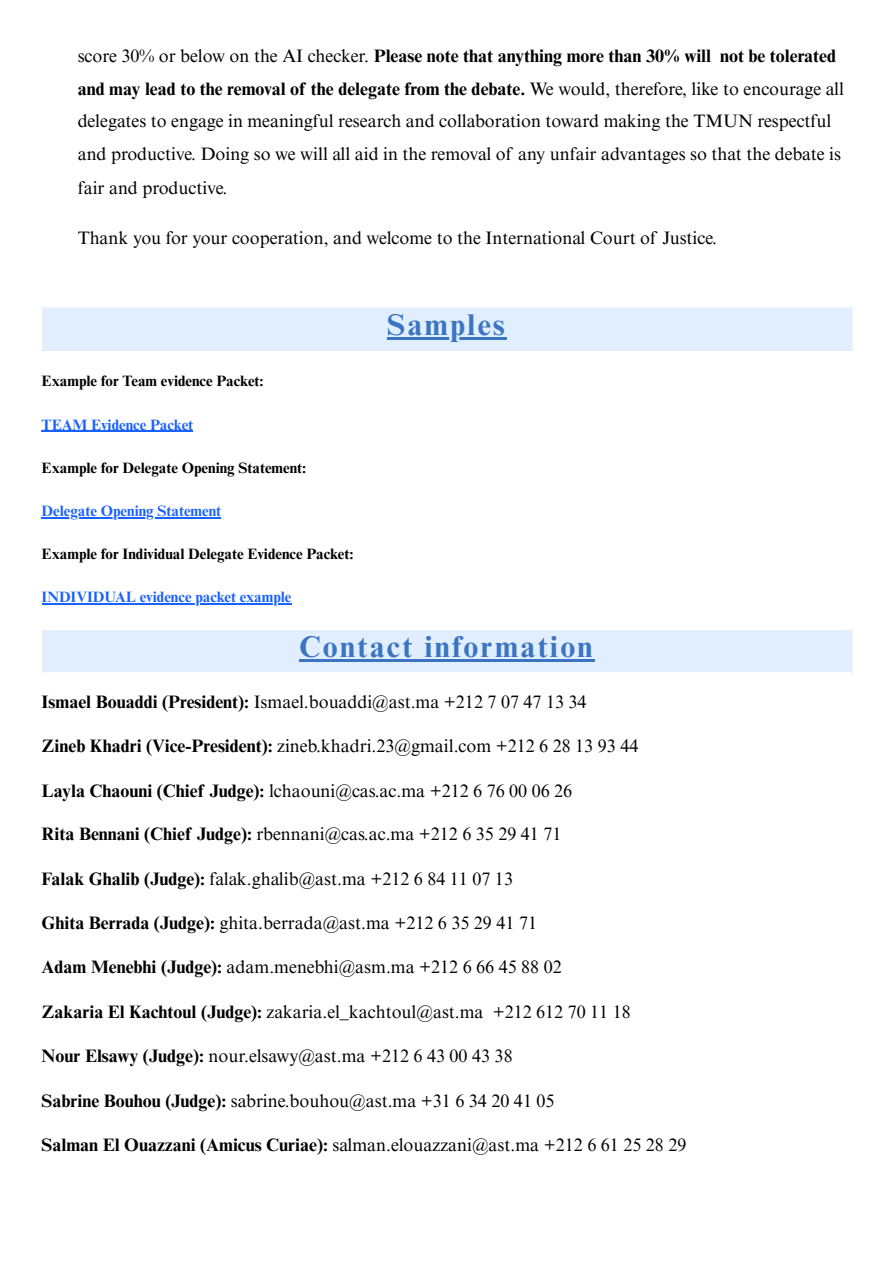
<style>
.page{position:relative;width:894px;height:1263px;background:#fff}
.page>*{position:absolute;margin:0;border:0;box-sizing:border-box;transform-origin:0 0}
.t1{font:700 30px "Times NRMT Pro";letter-spacing:.075em;color:#3b75c2}
.t2{font:18px/32.8px "Times NRMT Pro";color:#000}
.t3{font:700 15px "Times NRMT Pro";color:#000}
.t4{font:700 15px "Times NRMT Pro";color:#1a62ff}
.s1{font-weight:700}
</style>
<div class="page">
<hr style="left:42px;top:431px;width:151px;height:1px;background:#1a62ff">
<hr style="left:42px;top:518px;width:179px;height:1px;background:#1a62ff">
<hr style="left:42px;top:603px;width:249px;height:1px;background:#1a62ff">
<div style="left:42px;top:307px;width:809px;height:44px;background:#e0eeff"></div>
<hr style="left:387px;top:338px;width:120px;height:2px;background:#3b75c2">
<hr style="left:42px;top:308px;width:1px;height:42px;background:#fff">
<hr style="left:850px;top:308px;width:2px;height:42px;background:#fff">
<hr style="left:42px;top:307px;width:810px;height:1px;background:#fff">
<hr style="left:42px;top:350px;width:810px;height:1px;background:#fff">
<div style="left:42px;top:629px;width:809px;height:44px;background:#e0eeff"></div>
<hr style="left:299px;top:659px;width:295px;height:3px;background:#3b75c2">
<hr style="left:42px;top:630px;width:1px;height:42px;background:#fff">
<hr style="left:850px;top:630px;width:2px;height:42px;background:#fff">
<hr style="left:42px;top:629px;width:810px;height:1px;background:#fff">
<hr style="left:42px;top:672px;width:810px;height:1px;background:#fff">
<p class="t2" style="left:78px;top:42px;width:767px">score 30% or below on the AI checker. <span class="s1">Please note that anything more than 30% will not be tolerated and may lead to the removal of the delegate from the debate.</span> We would, therefore, like to encourage all delegates to engage in meaningful research and collaboration toward making the TMUN respectful and productive. Doing so we will all aid in the removal of any unfair advantages so that the debate is fair and productive.</p>
<p class="t2" style="left:78px;top:224px;width:640px">Thank you for your cooperation, and welcome to the International Court of Justice.</p>
<p class="t3" style="left:42px;top:375px;width:223px">Example for Team evidence Packet:</p>
<p class="t4" style="left:42px;top:419px;width:153px">TEAM Evidence Packet</p>
<p class="t3" style="left:42px;top:462px;width:266px">Example for Delegate Opening Statement:</p>
<p class="t4" style="left:42px;top:506px;width:181px">Delegate Opening Statement</p>
<p class="t3" style="left:42px;top:548px;width:313px">Example for Individual Delegate Evidence Packet:</p>
<p class="t4" style="left:42px;top:591px;width:251px">INDIVIDUAL evidence packet example</p>
<p class="t1" style="left:387px;top:314px;width:119px">Samples</p>
<p class="t1" style="left:299px;top:635px;width:295px">Contact information</p>
<p class="t2" style="left:42px;top:687px;width:546px"><span class="s1">Ismael Bouaddi (President):</span> Ismael.bouaddi@ast.ma +212 7 07 47 13 34</p>
<p class="t2" style="left:42px;top:731px;width:598px"><span class="s1">Zineb Khadri (Vice-President):</span> zineb.khadri.23@gmail.com +212 6 28 13 93 44</p>
<p class="t2" style="left:42px;top:776px;width:532px"><span class="s1">Layla Chaouni (Chief Judge):</span> lchaouni@cas.ac.ma +212 6 76 00 06 26</p>
<p class="t2" style="left:42px;top:820px;width:521px"><span class="s1">Rita Bennani (Chief Judge):</span> rbennani@cas.ac.ma +212 6 35 29 41 71</p>
<p class="t2" style="left:42px;top:865px;width:472px"><span class="s1">Falak Ghalib (Judge):</span> falak.ghalib@ast.ma +212 6 84 11 07 13</p>
<p class="t2" style="left:42px;top:909px;width:496px"><span class="s1">Ghita Berrada (Judge):</span> ghita.berrada@ast.ma +212 6 35 29 41 71</p>
<p class="t2" style="left:42px;top:953px;width:521px"><span class="s1">Adam Menebhi (Judge):</span> adam.menebhi@asm.ma +212 6 66 45 88 02</p>
<p class="t2" style="left:42px;top:998px;width:590px"><span class="s1">Zakaria El Kachtoul (Judge):</span> zakaria.el_kachtoul@ast.ma +212 612 70 11 18</p>
<p class="t2" style="left:42px;top:1042px;width:472px"><span class="s1">Nour Elsawy (Judge):</span> nour.elsawy@ast.ma +212 6 43 00 43 38</p>
<p class="t2" style="left:42px;top:1087px;width:514px"><span class="s1">Sabrine Bouhou (Judge):</span> sabrine.bouhou@ast.ma +31 6 34 20 41 05</p>
<p class="t2" style="left:42px;top:1131px;width:646px"><span class="s1">Salman El Ouazzani (Amicus Curiae):</span> salman.elouazzani@ast.ma +212 6 61 25 28 29</p>
</div>
